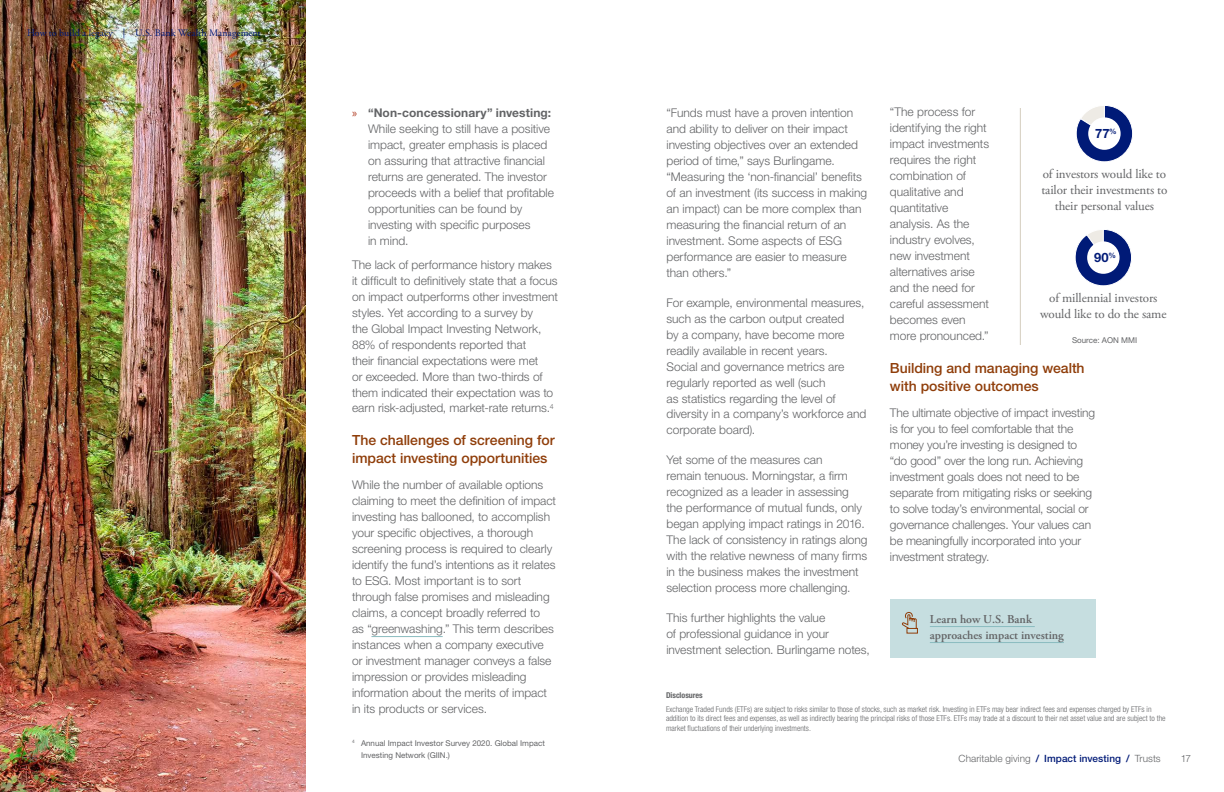
<style>
.page{position:relative;width:1224px;height:792px;background:#fff}
.page>*{position:absolute;margin:0;border:0;box-sizing:border-box;transform-origin:0 0}
.t1{font:500 14px/18px "Helvetica Neue LT Std";color:#8f3d09}
.t2{font:13px/16px "Adobe Garamond Pro";letter-spacing:-.01em;color:#636466;text-align:center}
.t3{font:700 12.9px "Helvetica Neue LT Std";color:#001a77}
.t4{font:300 12px/16px "Helvetica Neue LT Std";letter-spacing:-.005em;color:#636466}
.t5{font:600 12px/16px "Adobe Garamond Pro";color:#636466}
.t6{font:300 10px "Helvetica Neue LT Std";letter-spacing:.005em;color:#636466}
.t7{font:10px "Adobe Garamond Pro";letter-spacing:.01em;color:#001a77}
.t8{font:300 condensed 8px/9.5px "Helvetica Neue LT Std";color:#636466}
.t9{font:8px/12.5px "Helvetica Neue LT Std";color:#636466}
.t10{font:700 condensed 8px "Helvetica Neue LT Std";color:#636466}
.s1{font-family:"Myriad Pro";font-weight:400;color:#ae351a}
.s2{font-weight:700}
.s3{font-weight:500;color:#001a77}
</style>
<div class="page">
<img style="left:0;top:0;width:306px;height:792px">
<hr style="left:371px;top:636px;width:72px;height:1px;background:#8abcc0">
<svg style="left:1076px;top:105px;width:57px;height:57px"></svg>
<div style="left:1088px;top:117px;width:33px;height:33px;background:#fff;border-radius:50%"></div>
<svg style="left:1075px;top:229px;width:57px;height:57px"></svg>
<div style="left:1087px;top:241px;width:33px;height:33px;background:#fff;border-radius:50%"></div>
<hr style="left:1020px;top:108px;width:1px;height:237px;background:#d4cdbe">
<div style="left:890px;top:599px;width:205px;height:59px;background:#c6dee0"></div>
<hr style="left:930px;top:626px;width:105px;height:1px;background:#8abcc0">
<hr style="left:930px;top:642px;width:134px;height:1px;background:#8abcc0">
<svg style="left:902px;top:612px;width:16px;height:22px"></svg>
<p class="t7" style="left:27px;top:27px;width:235px">How to build a legacy | U.S. Bank Wealth Management</p>
<p class="t6" style="left:27px;top:752px;width:12px">16</p>
<p class="t4" style="left:368px;top:104px;width:188px;text-indent:-16px"><span class="s1">»</span> <span class="s2">“Non-concessionary” investing:<br></span>While seeking to still have a positive impact, greater emphasis is placed on assuring that attractive financial returns are generated. The investor proceeds with a belief that profitable opportunities can be found by investing with specific purposes<br>in mind.</p>
<p class="t4" style="left:352px;top:256px;width:207px">The lack of performance history makes it difficult to definitively state that a focus on impact outperforms other investment styles. Yet according to a survey by<br>the Global Impact Investing Network, 88% of respondents reported that<br>their financial expectations were met<br>or exceeded. More than two-thirds of them indicated their expectation was to earn risk-adjusted, market-rate returns. <sup>4</sup></p>
<p class="t1" style="left:352px;top:430px;width:204px">The challenges of screening for impact investing opportunities</p>
<p class="t4" style="left:352px;top:476px;width:206px">While the number of available options claiming to meet the definition of impact investing has ballooned, to accomplish your specific objectives, a thorough screening process is required to clearly identify the fund’s intentions as it relates to ESG. Most important is to sort through false promises and misleading claims, a concept broadly referred to<br>as “greenwashing.” This term describes instances when a company executive or investment manager conveys a false impression or provides misleading information about the merits of impact in its products or services.</p>
<p class="t9" style="left:361px;top:737px;width:185px;text-indent:-9px"><sup>4</sup> Annual Impact Investor Survey 2020. Global Impact<br>Investing Network (GIIN.)</p>
<p class="t4" style="left:666px;top:104px;width:202px">“Funds must have a proven intention and ability to deliver on their impact investing objectives over an extended period of time,” says Burlingame. “Measuring the ‘non-financial’ benefits of an investment (its success in making an impact) can be more complex than measuring the financial return of an investment. Some aspects of ESG performance are easier to measure than others.”</p>
<p class="t4" style="left:666px;top:294px;width:201px">For example, environmental measures, such as the carbon output created<br>by a company, have become more readily available in recent years.<br>Social and governance metrics are regularly reported as well (such<br>as statistics regarding the level of diversity in a company’s workforce and corporate board).</p>
<p class="t4" style="left:666px;top:452px;width:203px">Yet some of the measures can<br>remain tenuous. Morningstar, a firm recognized as a leader in assessing the performance of mutual funds, only began applying impact ratings in 2016.<br>The lack of consistency in ratings along with the relative newness of many firms in the business makes the investment selection process more challenging.</p>
<p class="t4" style="left:666px;top:610px;width:205px">This further highlights the value<br>of professional guidance in your investment selection. Burlingame notes,</p>
<p class="t4" style="left:890px;top:104px;width:101px">“The process for identifying the right impact investments requires the right combination of qualitative and quantitative analysis. As the industry evolves, new investment alternatives arise and the need for careful assessment becomes even more pronounced.”</p>
<p class="t1" style="left:890px;top:358px;width:196px">Building and managing wealth with positive outcomes</p>
<p class="t4" style="left:890px;top:404px;width:207px">The ultimate objective of impact investing is for you to feel comfortable that the money you’re investing is designed to “do good” over the long run. Achieving investment goals does not need to be separate from mitigating risks or seeking to solve today’s environmental, social or governance challenges. Your values can be meaningfully incorporated into your investment strategy.</p>
<p class="t3" style="left:1095px;top:126px;width:23px">77<sup>%</sup></p>
<p class="t2" style="left:1041px;top:167px;width:128px">of investors would like to tailor their investments to their personal values</p>
<p class="t3" style="left:1094px;top:250px;width:23px">90<sup>%</sup></p>
<p class="t2" style="left:1040px;top:291px;width:128px">of millennial investors would like to do the same</p>
<p class="t9" style="left:1072px;top:334px;width:67px">Source: AON MMI</p>
<p class="t5" style="left:930px;top:611px;width:136px">Learn how U.S. Bank approaches impact investing</p>
<p class="t10" style="left:666px;top:690px;width:38px">Disclosures</p>
<p class="t8" style="left:666px;top:704px;width:501px">Exchange Traded Funds (ETFs) are subject to risks similar to those of stocks, such as market risk. Investing in ETFs may bear indirect fees and expenses charged by ETFs in addition to its direct fees and expenses, as well as indirectly bearing the principal risks of those ETFs. ETFs may trade at a discount to their net asset value and are subject to the market fluctuations of their underlying investments.</p>
<p class="t6" style="left:959px;top:752px;width:204px">Charitable giving <span class="s3">/ Impact investing /</span> Trusts</p>
<p class="t6" style="left:1181px;top:752px;width:12px">17</p>
</div>
